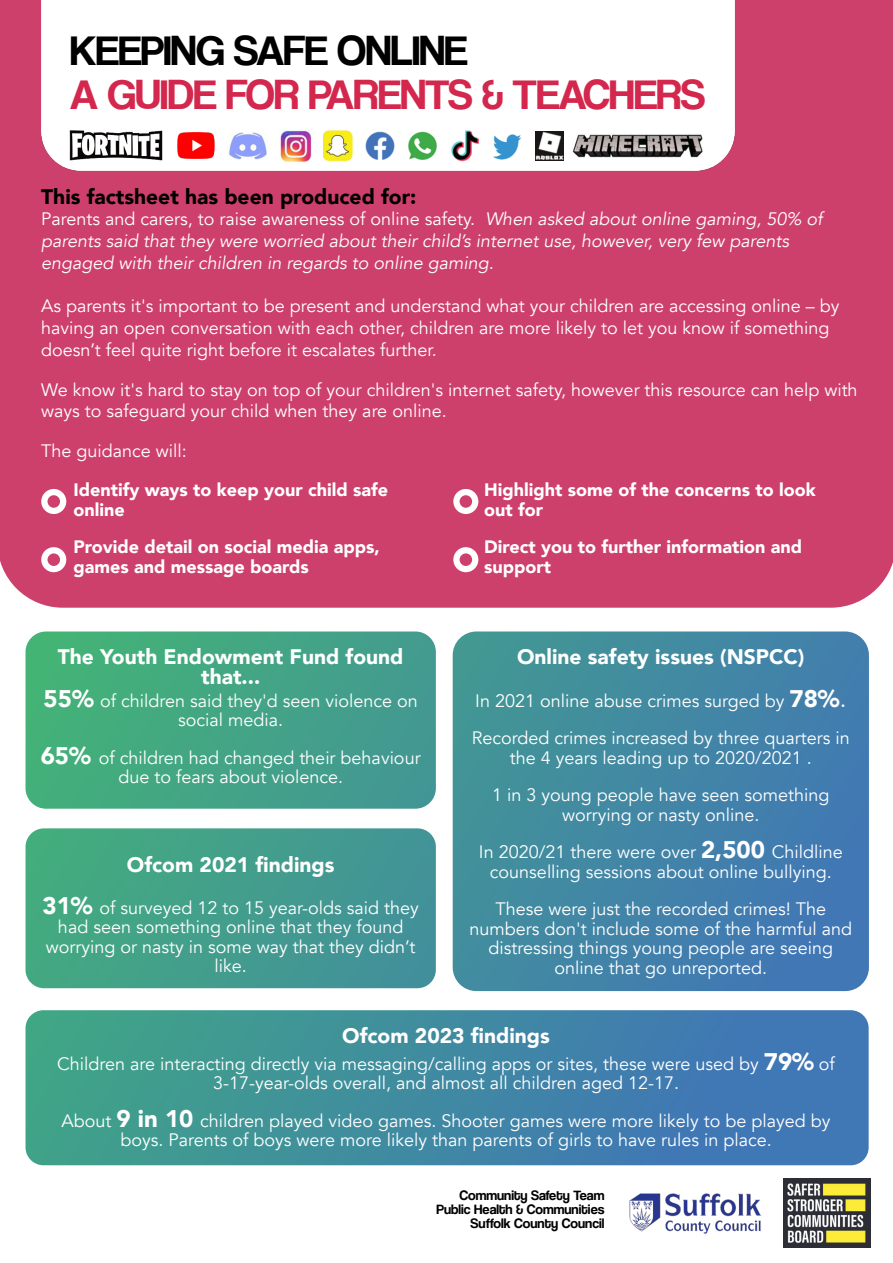
<style>
.page{position:relative;width:893px;height:1263px;background:#fff}
.page>*{position:absolute;margin:0;border:0;box-sizing:border-box;transform-origin:0 0}
.t1{font:43.5px "Coolvetica Rg";letter-spacing:-.015em;color:#d4274d}
.t2{font:43.5px "Coolvetica Rg";letter-spacing:-.015em;color:#000}
.t3{font:900 21px/19.5px "Avenir";color:#fff;text-align:center}
.t4{font:900 21px "Avenir";color:#000}
.t5{font:18px/19.5px "Avenir";color:#fff;text-align:center}
.t6{font:italic 18px/21.8px "Avenir";color:#fff}
.t7{font:900 18px/19.5px "Avenir";color:#fff}
.t8{font:15px/19.5px "Avenir";color:#fff}
.t9{font:14.25px/14.2px "Coolvetica Rg";color:#000;text-align:right}
.s1{font-style:normal}
.s2{font-weight:900;font-size:24px}
.s3{font-size:24px}
</style>
<div class="page">
<div style="left:26px;top:631px;width:410px;height:178px;background:linear-gradient(to right,#43b376,#439892);border-radius:20px"></div>
<div style="left:0;top:0;width:893px;height:608px;background:#ce406c"></div>
<div style="left:26px;top:828px;width:410px;height:160px;background:linear-gradient(to right,#43ab7e,#42919a);border-radius:18px"></div>
<img style="left:26px;top:1010px;width:843px;height:155px;border-radius:18px">
<div style="left:453px;top:631px;width:416px;height:360px;background:linear-gradient(to right,#429398,#4178b4);border-radius:24px"></div>
<img style="left:41px;top:0;width:693px;height:170px">
<img style="left:629px;top:1193px;width:133px;height:41px">
<img style="left:784px;top:1178px;width:86px;height:69px">
<svg style="left:41px;top:489px;width:25px;height:25px"></svg>
<svg style="left:41px;top:547px;width:25px;height:25px"></svg>
<svg style="left:453px;top:489px;width:25px;height:25px"></svg>
<svg style="left:453px;top:547px;width:25px;height:25px"></svg>
<div style="left:55px;top:126px;width:657px;height:39px;background:#fff;border-radius:15px"></div>
<img style="left:279px;top:130px;width:33px;height:33px">
<img style="left:451px;top:130px;width:28px;height:31px">
<img style="left:493px;top:134px;width:29px;height:26px">
<img style="left:572px;top:134px;width:131px;height:23px">
<img style="left:365px;top:131px;width:29px;height:29px">
<img style="left:323px;top:130px;width:30px;height:32px">
<img style="left:69px;top:131px;width:94px;height:30px">
<img style="left:408px;top:131px;width:29px;height:29px">
<img style="left:536px;top:131px;width:27px;height:30px">
<img style="left:229px;top:133px;width:38px;height:27px">
<img style="left:177px;top:133px;width:38px;height:26px">
<h1 class="t2" style="left:70px;top:32px;width:399px">KEEPING SAFE ONLINE</h1>
<h1 class="t1" style="left:70px;top:75px;width:636px">A GUIDE FOR PARENTS &amp; TEACHERS</h1>
<p class="t4" style="left:41px;top:183px;width:377px">This factsheet has been produced for:</p>
<p class="t6" style="left:41px;top:208px;width:783px"><span class="s1">Parents and carers, to raise awareness of online safety.</span> When asked about online gaming, 50% of parents said that they were worried about their child’s internet use, however, very few parents engaged with their children in regards to online gaming.</p>
<p class="t5" style="left:41px;top:295px;width:800px;line-height:21.8px;text-align:left">As parents it's important to be present and understand what your children are accessing online – by having an open conversation with each other, children are more likely to let you know if something doesn’t feel quite right before it escalates further.</p>
<p class="t5" style="left:41px;top:379px;width:818px;line-height:21.8px;text-align:left">We know it's hard to stay on top of your children's internet safety, however this resource can help with ways to safeguard your child when they are online.</p>
<p class="t5" style="left:41px;top:441px;width:147px">The guidance will:</p>
<p class="t7" style="left:74px;top:481px;width:316px">Identify ways to keep your child safe online</p>
<p class="t7" style="left:74px;top:538px;width:308px">Provide detail on social media apps, games and message boards</p>
<p class="t3" style="left:58px;top:648px;width:347px">The Youth Endowment Fund found that...</p>
<p class="t5" style="left:44px;top:691px;width:376px"><span class="s2">55%</span> of children said they'd seen violence on social media.</p>
<p class="t5" style="left:41px;top:748px;width:381px"><span class="s2">65%</span> of children had changed their behaviour due to fears about violence.</p>
<p class="t3" style="left:127px;top:855px;width:209px">Ofcom 2021 findings</p>
<p class="t5" style="left:43px;top:898px;width:378px"><span class="s2">31%</span> of surveyed 12 to 15 year-olds said they had seen something online that they found worrying or nasty in some way that they didn’t like.</p>
<p class="t7" style="left:484px;top:481px;width:333px">Highlight some of the concerns to look out for</p>
<p class="t7" style="left:484px;top:538px;width:319px">Direct you to further information and support</p>
<p class="t3" style="left:517px;top:648px;width:289px">Online safety issues (NSPCC)</p>
<p class="t5" style="left:472px;top:682px;width:379px;line-height:37.5px;text-align:left">In 2021 online abuse crimes surged by <span class="s2">78%</span><span class="s3">.<br></span>Recorded crimes increased by three quarters in</p>
<p class="t5" style="left:492px;top:739px;width:339px;line-height:37.5px">the 4 years leading up to 2020/2021 .<br>1 in 3 young people have seen something</p>
<p class="t5" style="left:479px;top:796px;width:365px;line-height:37.5px">worrying or nasty online.<br>In 2020/21 there were over <span class="s2">2,500</span> Childline</p>
<p class="t5" style="left:490px;top:853px;width:343px;line-height:37.5px">counselling sessions about online bullying.<br>These were just the recorded crimes! The</p>
<p class="t5" style="left:470px;top:919px;width:384px">numbers don't include some of the harmful and distressing things young people are seeing online that go unreported.</p>
<p class="t3" style="left:342px;top:1027px;width:209px">Ofcom 2023 findings</p>
<p class="t5" style="left:57px;top:1054px;width:779px">Children are interacting directly via messaging/calling apps or sites, these were used by <span class="s2">79%</span> of<br>3-17-year-olds overall, and almost all children aged 12-17.</p>
<p class="t5" style="left:62px;top:1111px;width:770px">About <span class="s2">9 in 10</span> children played video games. Shooter games were more likely to be played by boys. Parents of boys were more likely than parents of girls to have rules in place.</p>
<p class="t8" style="left:40px;top:1107px;width:323px">might be exposed to. Try searching something related to feminism or women on a social media</p>
<p class="t9" style="left:436px;top:1189px;width:169px">Community Safety Team<br>Public Health &amp; Communities<br>Suffolk County Council</p>
</div>
